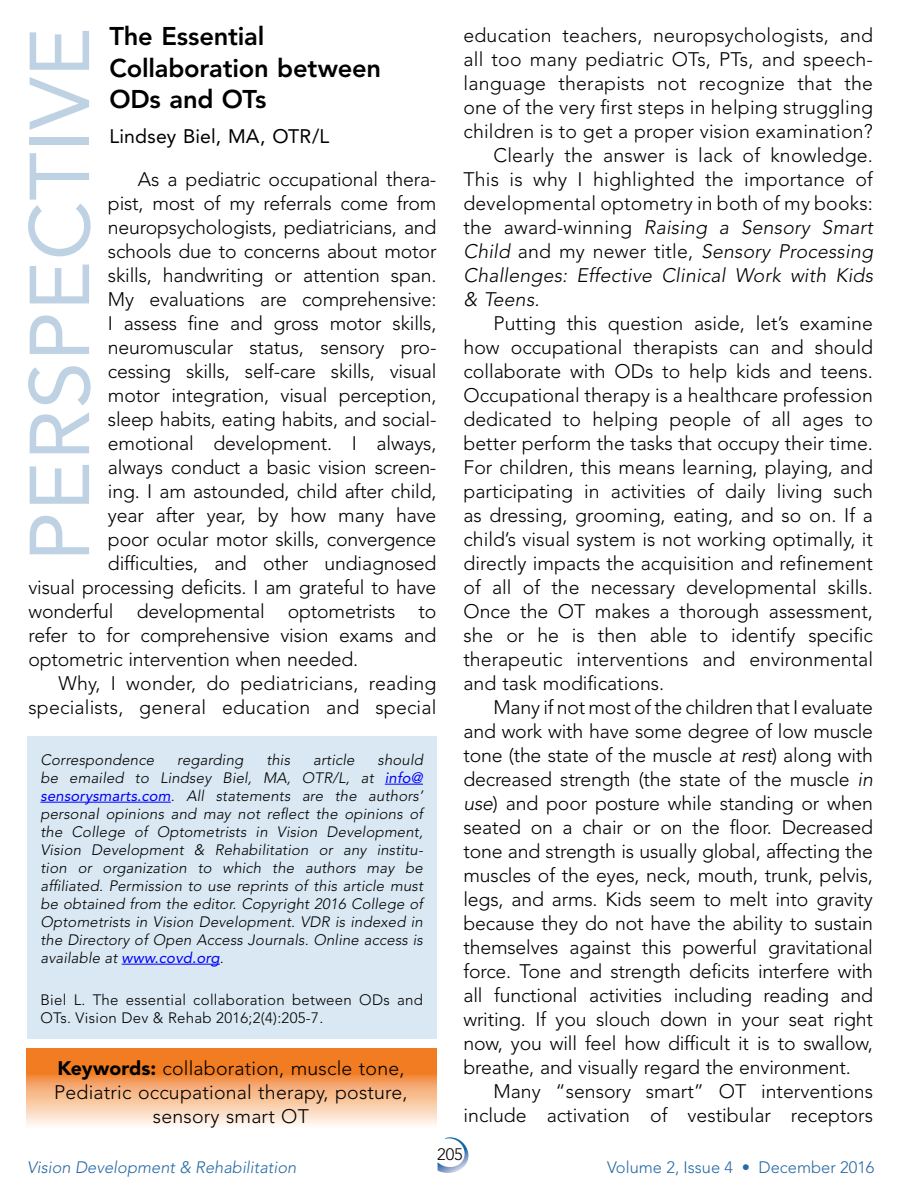
<style>
.page{position:relative;width:900px;height:1200px;background:#fff}
.page>*{position:absolute;margin:0;border:0;box-sizing:border-box;transform-origin:0 0}
.t1{font:84px "Avenir LT Std";letter-spacing:.01em;color:#bed2e4}
.t2{font:800 25.5px/31.5px "Avenir LT Std";letter-spacing:-.01em;color:#000}
.t3{font:300 19.5px/24px "Avenir LT Std";letter-spacing:-.01em;color:#000;text-align:justify}
.t4{font:300 19.5px/24px "Avenir LT Std";letter-spacing:.01em;color:#000;text-align:center}
.t5{font:italic 300 19.5px "Avenir LT Std";letter-spacing:.01em;color:#000}
.t6{font:19.5px "Avenir LT Std";letter-spacing:.005em;color:#000}
.t7{font:italic 300 16.5px "Avenir LT Std";color:#276aa4}
.t8{font:300 16.5px "Avenir LT Std";color:#276aa4}
.t9{font:300 16.5px "Avenir LT Std";color:#000}
.t10{font:italic 300 15px/18px "Avenir LT Std";letter-spacing:.01em;color:#000;text-align:justify}
.t11{font:300 15px/18px "Avenir LT Std";letter-spacing:.02em;color:#000}
.s1{font-weight:400;color:#00f}
.s2{font-weight:900}
.s3{font-style:normal}
.s4{font-style:italic}
</style>
<div class="page">
<svg style="left:438px;top:1137px;width:31px;height:36px"></svg>
<div style="left:27px;top:736px;width:409px;height:304px;background:#d9e8f2"></div>
<hr style="left:385px;top:784px;width:38px;height:1px;background:#00f">
<hr style="left:40px;top:802px;width:131px;height:1px;background:#00f">
<hr style="left:122px;top:964px;width:98px;height:1px;background:#00f">
<svg style="left:27px;top:1048px;width:409px;height:78px;background:#f5ab72"></svg>
<h2 class="t2" style="left:110px;top:21px;width:273px">The Essential<br>Collaboration between<br>ODs and OTs</h2>
<p class="t6" style="left:110px;top:125px;width:221px">Lindsey Biel, MA, OTR/L</p>
<h1 class="t1" style="left:11px;top:562px;width:536px;rotate:-90deg">PERSPECTIVE</h1>
<p class="t3" style="left:138px;top:167px;width:298px">As a pediatric occupational thera-</p>
<p class="t3" style="left:108px;top:191px;width:330px">pist, most of my referrals come from</p>
<p class="t3" style="left:108px;top:215px;width:330px">neuropsychologists, pediatricians, and</p>
<p class="t3" style="left:108px;top:239px;width:330px">schools due to concerns about motor</p>
<p class="t3" style="left:108px;top:263px;width:330px">skills, handwriting or attention span.</p>
<p class="t3" style="left:108px;top:287px;width:330px">My evaluations are comprehensive:</p>
<p class="t3" style="left:108px;top:311px;width:330px">I assess fine and gross motor skills,</p>
<p class="t3" style="left:108px;top:335px;width:328px">neuromuscular status, sensory pro-</p>
<p class="t3" style="left:108px;top:359px;width:330px">cessing skills, self-care skills, visual</p>
<p class="t3" style="left:108px;top:383px;width:330px">motor integration, visual perception,</p>
<p class="t3" style="left:108px;top:407px;width:330px">sleep habits, eating habits, and social-</p>
<p class="t3" style="left:108px;top:431px;width:330px">emotional development. I always,</p>
<p class="t3" style="left:108px;top:455px;width:328px">always conduct a basic vision screen-</p>
<p class="t3" style="left:108px;top:479px;width:330px">ing. I am astounded, child after child,</p>
<p class="t3" style="left:108px;top:503px;width:330px">year after year, by how many have</p>
<p class="t3" style="left:108px;top:527px;width:330px">poor ocular motor skills, convergence</p>
<p class="t3" style="left:108px;top:551px;width:330px">difficulties, and other undiagnosed</p>
<p class="t3" style="left:28px;top:575px;width:410px">visual processing deficits. I am grateful to have</p>
<p class="t3" style="left:28px;top:599px;width:409px">wonderful developmental optometrists to</p>
<p class="t3" style="left:28px;top:623px;width:409px">refer to for comprehensive vision exams and</p>
<p class="t3" style="left:28px;top:647px;width:331px">optometric intervention when needed.</p>
<p class="t4" style="left:58px;top:671px;width:380px">Why, I wonder, do pediatricians, reading</p>
<p class="t4" style="left:28px;top:695px;width:410px">specialists, general education and special</p>
<p class="t10" style="left:40px;top:751px;width:384px;text-indent:337px">should be emailed to Lindsey Biel, MA, OTR/L, at <span class="s1">info@ sensorysmarts.com</span>. All statements are the authors’ personal opinions and may not reflect the opinions of the College of Optometrists in Vision Development, Vision Development &amp; Rehabilitation or any institu&shy;tion or organization to which the authors may be affiliated. Permission to use reprints of this article must be obtained from the editor. Copyright 2016 College of Optometrists in Vision Development. VDR is indexed in the Directory of Open Access Journals. Online access is available at <span class="s1">www.covd.org</span>.</p>
<p class="t11" style="left:40px;top:991px;width:384px">Biel L. The essential collaboration between ODs and<br>OTs. Vision Dev &amp; Rehab 2016;2(4):205-7.</p>
<p class="t4" style="left:54px;top:1057px;width:355px"><span class="s2">Keywords:</span> collaboration, muscle tone,<br>Pediatric occupational therapy, posture, sensory smart OT</p>
<p class="t10" style="left:40px;top:751px;width:115px">Correspondence</p>
<p class="t10" style="left:177px;top:751px;width:68px">regarding</p>
<p class="t10" style="left:266px;top:751px;width:25px">this</p>
<p class="t10" style="left:313px;top:751px;width:43px">article</p>
<p class="t4" style="left:463px;top:23px;width:411px">education teachers, neuropsychologists, and</p>
<p class="t4" style="left:463px;top:47px;width:411px">all too many pediatric OTs, PTs, and speech-</p>
<p class="t4" style="left:463px;top:71px;width:411px">language therapists not recognize that the</p>
<p class="t4" style="left:463px;top:95px;width:411px">one of the very first steps in helping struggling</p>
<p class="t4" style="left:463px;top:119px;width:411px">children is to get a proper vision examination?</p>
<p class="t4" style="left:493px;top:143px;width:381px">Clearly the answer is lack of knowledge.</p>
<p class="t4" style="left:463px;top:167px;width:411px">This is why I highlighted the importance of</p>
<p class="t4" style="left:463px;top:191px;width:411px">developmental optometry in both of my books:</p>
<p class="t5" style="left:463px;top:216px;width:411px"><span class="s3">the award-winning</span> Raising a Sensory Smart</p>
<p class="t5" style="left:463px;top:240px;width:411px">Child <span class="s3">and my newer title,</span> Sensory Processing</p>
<p class="t5" style="left:463px;top:264px;width:411px">Challenges: Effective Clinical Work with Kids</p>
<p class="t5" style="left:463px;top:288px;width:78px">&amp; Teens.</p>
<p class="t3" style="left:463px;top:311px;width:411px;text-indent:30px">Putting this question aside, let’s examine how occupational therapists can and should collaborate with ODs to help kids and teens.<br>Occupational therapy is a healthcare profession dedicated to helping people of all ages to better perform the tasks that occupy their time.<br>For children, this means learning, playing, and participating in activities of daily living such as dressing, grooming, eating, and so on. If a child’s visual system is not working optimally, it directly impacts the acquisition and refinement of all of the necessary developmental skills.<br>Once the OT makes a thorough assessment, she or he is then able to identify specific therapeutic interventions and environmental and task modifications.</p>
<p class="t3" style="left:463px;top:695px;width:411px;text-indent:30px">Many if not most of the children that I evaluate and work with have some degree of low muscle tone (the state of the muscle <span class="s4">at rest</span>) along with decreased strength (the state of the muscle <span class="s4">in use</span>) and poor posture while standing or when seated on a chair or on the floor. Decreased tone and strength is usually global, affecting the muscles of the eyes, neck, mouth, trunk, pelvis, legs, and arms. Kids seem to melt into gravity because they do not have the ability to sustain themselves against this powerful gravitational force. Tone and strength deficits interfere with all functional activities including reading and writing. If you slouch down in your seat right now, you will feel how difficult it is to swallow, breathe, and visually regard the environment.</p>
<p class="t3" style="left:463px;top:1079px;width:411px;text-align:right">Many “sensory smart” OT interventions include activation of vestibular receptors</p>
<p class="t9" style="left:437px;top:1145px;width:27px">205</p>
<p class="t7" style="left:27px;top:1157px;width:271px">Vision Development &amp; Rehabilitation</p>
<p class="t8" style="left:607px;top:1157px;width:269px">Volume 2, Issue 4 • December 2016</p>
</div>
